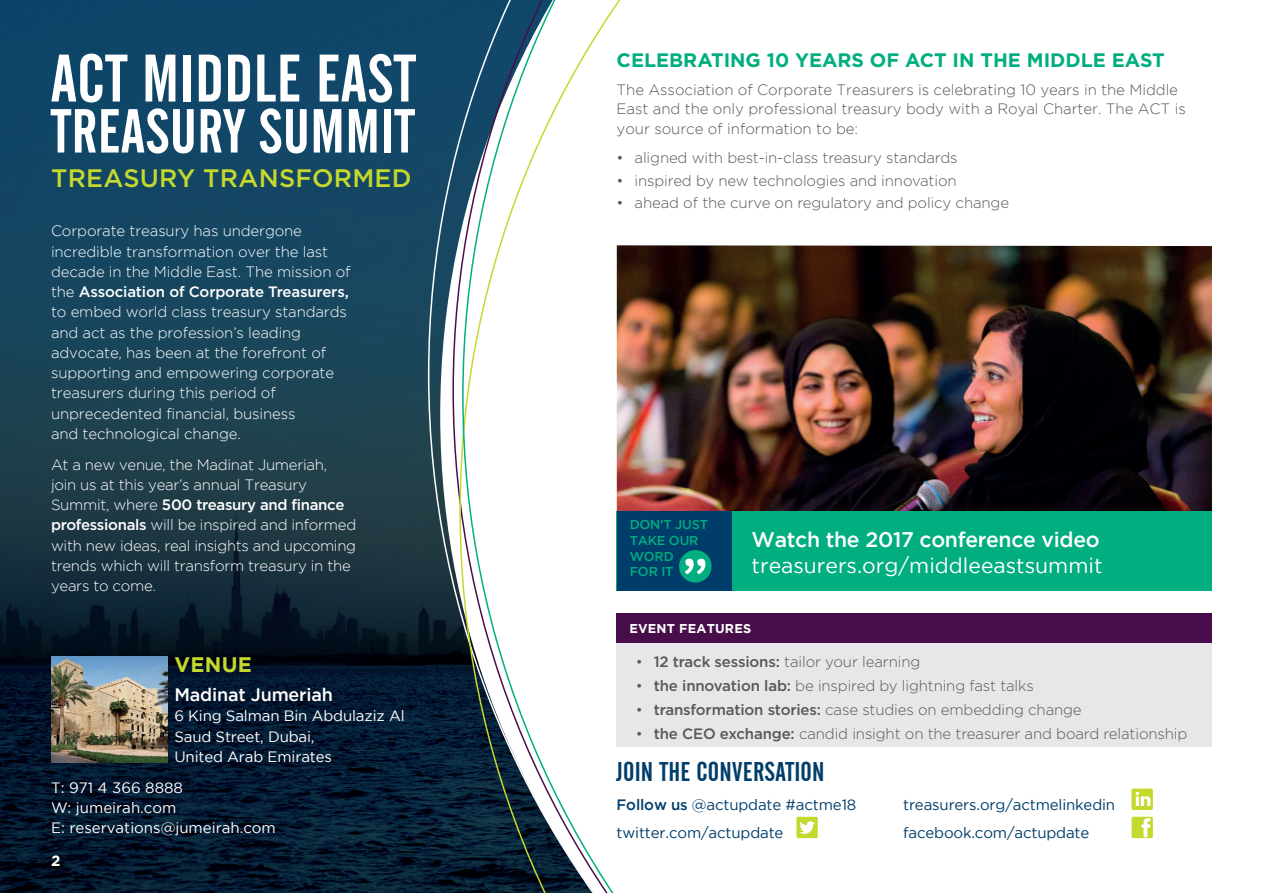
<style>
.page{position:relative;width:1263px;height:893px;background:#fff}
.page>*{position:absolute;margin:0;border:0;box-sizing:border-box;transform-origin:0 0}
.t1{font:66.45px "Alternate Gothic No 2 BT";letter-spacing:.01em;color:#fff}
.t2{font:61.5px "Alternate Gothic No 2 BT";letter-spacing:.01em;color:#fff}
.t3{font:27px "Alternate Gothic No 2 BT";letter-spacing:.01em;color:#003d6a}
.t4{font:500 25.35px "Gotham";letter-spacing:.01em;color:#c4d82d}
.t5{font:21.15px "Gotham";color:#fff}
.t6{font:500 21.15px "Gotham";letter-spacing:-.015em;color:#fff}
.t7{font:700 21px "Gotham";letter-spacing:.015em;color:#c4d82d}
.t8{font:700 19.5px "Gotham";color:#00ae80}
.t9{font:500 18px "Gotham";letter-spacing:-.01em;color:#fff}
.t10{font:300 15px/20.2px "Gotham";letter-spacing:-.01em;color:#fff}
.t11{font:300 15px "Gotham";letter-spacing:-.01em;color:#57585a}
.t12{font:300 15px/19.8px "Gotham";letter-spacing:-.005em;color:#57585a}
.t13{font:15px/20.2px "Gotham";letter-spacing:-.01em;color:#fff}
.t14{font:15px "Gotham";letter-spacing:-.01em;color:#003d6a}
.t15{font:700 15px "Gotham";color:#fff}
.t16{font:500 12.9px/15.6px "Gotham";letter-spacing:-.01em;color:#00ae80}
.t17{font:700 12.75px "Gotham";letter-spacing:.015em;color:#fff}
.s1{font-weight:500}
</style>
<div class="page">
<img style="left:0;top:0;width:428px;height:893px">
<svg style="left:428px;top:0;width:24px;height:893px;background:#304f62"></svg>
<svg style="left:452px;top:0;width:7px;height:893px"></svg>
<svg style="left:462px;top:0;width:159px;height:893px"></svg>
<img style="left:51px;top:657px;width:117px;height:106px">
<svg style="left:1131px;top:817px;width:22px;height:21px"></svg>
<svg style="left:1131px;top:789px;width:22px;height:21px"></svg>
<svg style="left:796px;top:817px;width:22px;height:21px"></svg>
<img style="left:617px;top:245px;width:595px;height:266px">
<div style="left:617px;top:511px;width:595px;height:80px;background:#00ae80"></div>
<div style="left:617px;top:511px;width:114px;height:80px;background:#003d6a"></div>
<div style="left:679px;top:550px;width:33px;height:33px;background:#00ae80;border-radius:50%"></div>
<svg style="left:685px;top:558px;width:21px;height:16px"></svg>
<div style="left:617px;top:642px;width:595px;height:105px;background:#e6e7e9"></div>
<div style="left:617px;top:613px;width:595px;height:29px;background:#480e4b"></div>
<h1 class="t1" style="left:51px;top:42px;width:366px">ACT MIDDLE EAST</h1>
<h2 class="t2" style="left:51px;top:97px;width:365px">TREASURY SUMMIT</h2>
<h3 class="t4" style="left:51px;top:161px;width:362px">TREASURY TRANSFORMED</h3>
<p class="t10" style="left:51px;top:221px;width:301px">Corporate treasury has undergone incredible transformation over the last decade in the Middle East. The mission of the <span class="s1">Association of Corporate Treasurers, </span>to embed world class treasury standards and act as the profession’s leading advocate, has been at the forefront of supporting and empowering corporate treasurers during this period of unprecedented financial, business<br>and technological change.</p>
<p class="t10" style="left:51px;top:454px;width:307px">At a new venue, the Madinat Jumeriah,<br>join us at this year’s annual Treasury Summit, where <span class="s1">500 treasury and finance professionals</span> will be inspired and informed with new ideas, real insights and upcoming trends which will transform treasury in the years to come.</p>
<h3 class="t7" style="left:174px;top:653px;width:79px">VENUE</h3>
<p class="t9" style="left:174px;top:684px;width:160px">Madinat Jumeriah</p>
<p class="t13" style="left:174px;top:706px;width:232px">6 King Salman Bin Abdulaziz Al<br>Saud Street, Dubai,<br>United Arab Emirates</p>
<p class="t13" style="left:51px;top:777px;width:226px">T: 971 4 366 8888<br>W: jumeirah.com<br>E: reservations@jumeirah.com</p>
<p class="t15" style="left:51px;top:852px;width:11px">2</p>
<h3 class="t8" style="left:617px;top:47px;width:550px">CELEBRATING 10 YEARS OF ACT IN THE MIDDLE EAST</h3>
<p class="t12" style="left:617px;top:79px;width:571px">The Association of Corporate Treasurers is celebrating 10 years in the Middle<br>East and the only professional treasury body with a Royal Charter. The ACT is your source of information to be:</p>
<p class="t11" style="left:617px;top:148px;width:342px">• aligned with best-in-class treasury standards</p>
<p class="t11" style="left:617px;top:171px;width:342px">• inspired by new technologies and innovation</p>
<p class="t11" style="left:617px;top:193px;width:394px">• ahead of the curve on regulatory and policy change</p>
<p class="t16" style="left:630px;top:517px;width:80px">DON’T JUST<br>TAKE OUR<br>WORD<br>FOR IT</p>
<h3 class="t6" style="left:752px;top:527px;width:350px">Watch the 2017 conference video</h3>
<h3 class="t5" style="left:752px;top:553px;width:352px">treasurers.org/middleeastsummit</h3>
<p class="t17" style="left:629px;top:621px;width:123px">EVENT FEATURES</p>
<p class="t11" style="left:636px;top:652px;width:286px">• <span class="s1">12 track sessions:</span> tailor your learning</p>
<p class="t11" style="left:636px;top:676px;width:400px">• <span class="s1">the innovation lab:</span> be inspired by lightning fast talks</p>
<p class="t11" style="left:636px;top:700px;width:447px">• <span class="s1">transformation stories:</span> case studies on embedding change</p>
<p class="t11" style="left:636px;top:724px;width:553px">• <span class="s1">the CEO exchange:</span> candid insight on the treasurer and board relationship</p>
<h3 class="t3" style="left:617px;top:756px;width:209px">JOIN THE CONVERSATION</h3>
<p class="t14" style="left:617px;top:796px;width:241px"><span class="s1">Follow us</span> @actupdate #actme18</p>
<p class="t14" style="left:903px;top:796px;width:214px">treasurers.org/actmelinkedin</p>
<p class="t14" style="left:617px;top:825px;width:168px">twitter.com/actupdate</p>
<p class="t14" style="left:903px;top:825px;width:188px">facebook.com/actupdate</p>
</div>
